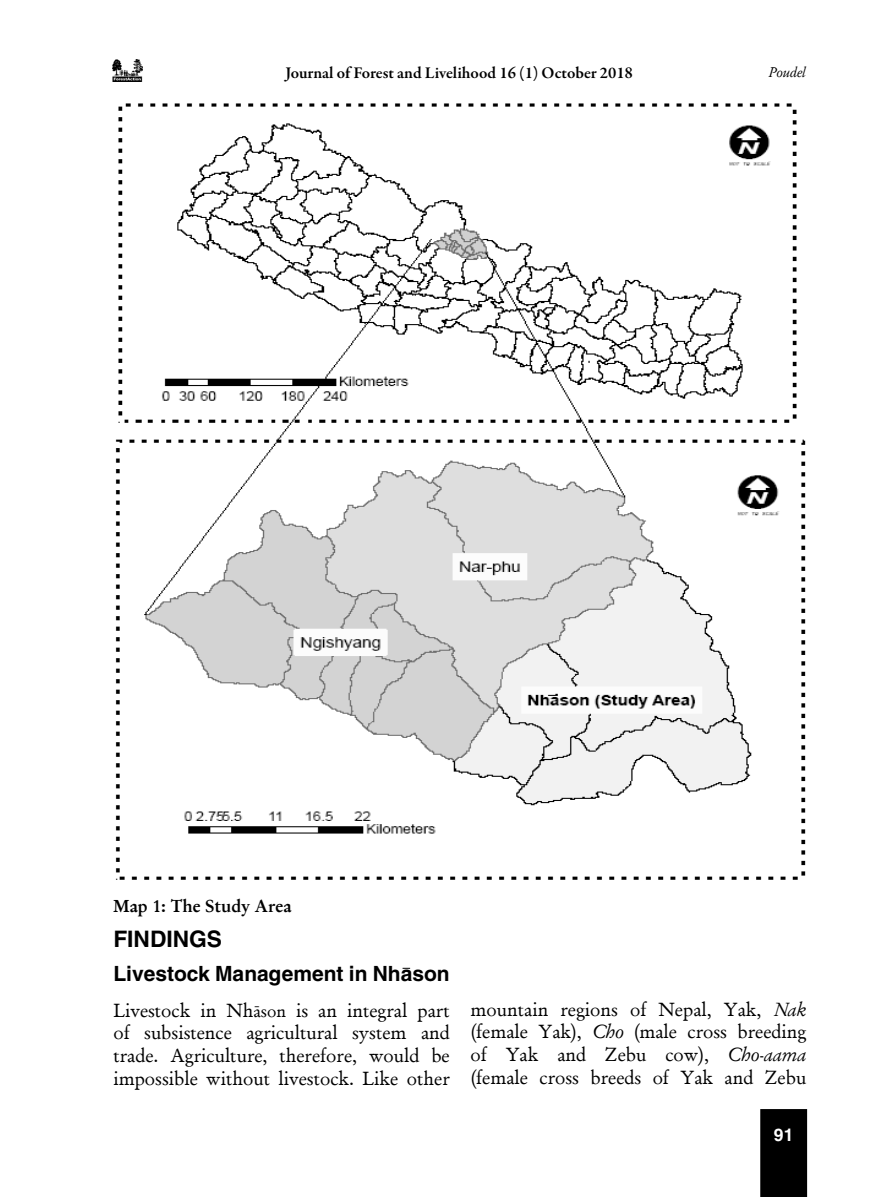
<style>
.page{position:relative;width:882px;height:1197px;background:#fff}
.page>*{position:absolute;margin:0;border:0;box-sizing:border-box;transform-origin:0 0}
.Inside_Heading_1{font:700 22.75px "Helvetica";color:#000}
.Inside_Heading_2{font:700 21px "Helvetica";color:#000}
.Inside_matter{font:19.25px/22.8px "Garamond Antiqua";color:#000;text-align:justify}
.Inside_matter-2{font:600 17.5px "Garamond";color:#000}
.t1{font:700 17.5px "Helvetica";color:#fff}
.t2{font:600 16.62px "Garamond Premr Pro";color:#000}
.Inside_matter-3{font:italic 14px "Garamond";color:#000}
.s1{font-size:17.5px}
.s2{font-family:"Garamond";font-style:italic}
</style>
<div class="page">
<div style="left:760px;top:1109px;width:47px;height:88px;background:#000"></div>
<img style="left:112px;top:60px;width:30px;height:22px">
<img style="left:115px;top:103px;width:691px;height:777px">
<p class="t2" style="left:285px;top:63px;width:349px">Journal of Forest and Livelihood 16 (1) October 2018</p>
<p class="Inside_matter-3" style="left:769px;top:63px;width:39px">Poudel</p>
<p class="Inside_matter-2" style="left:113px;top:894px;width:180px">Map 1: The Study Area</p>
<p class="Inside_Heading_1" style="left:113px;top:925px;width:110px">FINDINGS</p>
<p class="Inside_Heading_2" style="left:113px;top:961px;width:338px">Livestock Management in Nhason</p>
<p class="Inside_matter" style="left:113px;top:999px;width:338px">Livestock in Nh<span class="s1">āson</span> is an integral part of subsistence agricultural system and trade. Agriculture, therefore, would be impossible without livestock. Like other</p>
<p class="Inside_matter" style="left:471px;top:997px;width:337px">mountain regions of Nepal, Yak, <span class="s2">Nak </span>(female Yak), <span class="s2">Cho</span> (male cross breeding of Yak and Zebu cow), <span class="s2">Cho-aama </span>(female cross breeds of Yak and Zebu</p>
<p class="t1" style="left:774px;top:1124px;width:21px">91</p>
</div>
